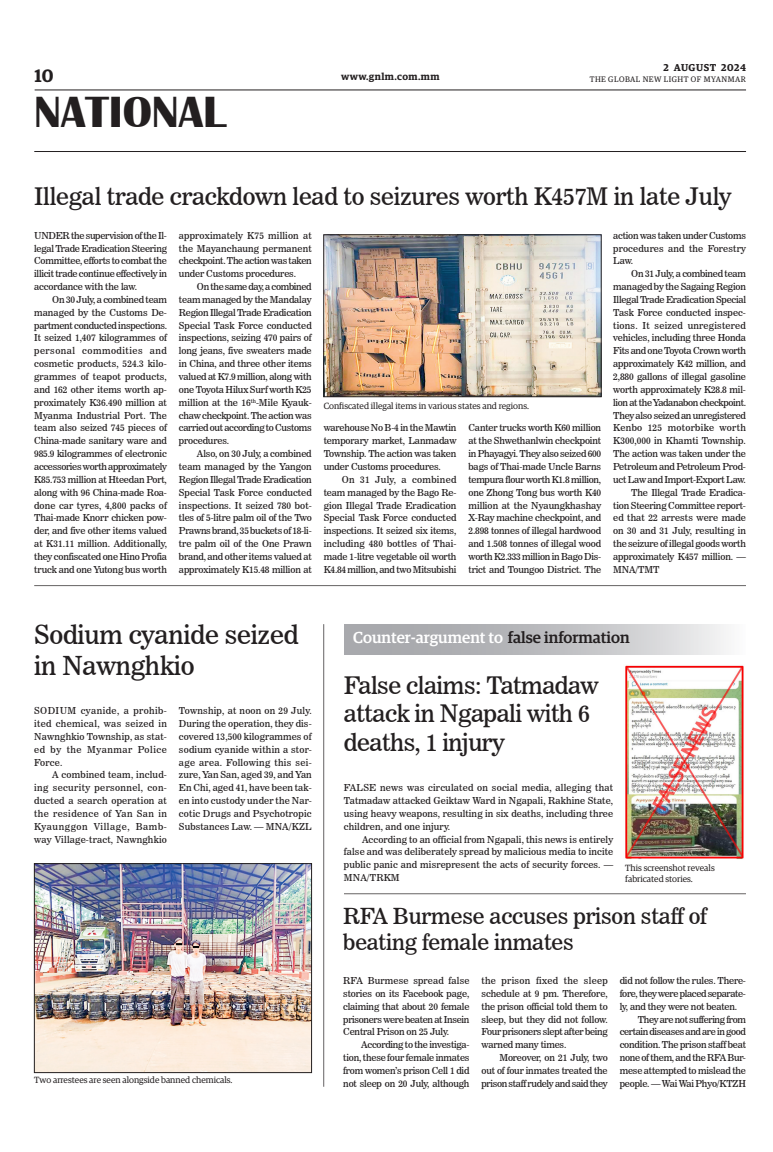
<style>
.page{position:relative;width:773px;height:1152px;background:#fff}
.page>*{position:absolute;margin:0;border:0;box-sizing:border-box;transform-origin:0 0}
.t1{font:700 45px "Britannic";color:#231f20}
._2_Clm_Head{font:26px/31.2px "News 706 BT Roman C";letter-spacing:-.01em;color:#231f20}
._2_Clm_Head-2{font:24px/28.8px "News 706 BT Roman C";letter-spacing:-.01em;color:#231f20}
._2_Clm_Head-3{font:22px/26.4px "News 706 BT Roman C";letter-spacing:-.01em;color:#231f20}
.t2{font:600 18px "Guardian Egyp";color:#231f20}
.t3{font:500 16px "Guardian Egyp";color:#fff}
.t4{font:600 10px "Guardian Egyp";letter-spacing:.05em;color:#231f20}
._2nd_Body{font:9.5px/12.9px "News 706 BT Roman C";letter-spacing:-.02em;color:#231f20;text-align:justify}
.Normal_Para{font:9.5px/12.9px "News 706 BT Roman C";letter-spacing:-.015em;color:#231f20;text-align:justify}
.t5{font:9px/10.8px "Guardian Egyp";color:#231f20}
.t6{font:8px "Guardian Egyp";letter-spacing:.06em;color:#231f20}
.s1{color:#231f20}
</style>
<div class="page">
<hr style="left:35px;top:89px;width:711px;height:1px;background:#231f20">
<hr style="left:34px;top:151px;width:712px;height:1px;background:#231f20">
<img style="left:325px;top:237px;width:274px;height:158px">
<div style="left:323px;top:235px;width:278px;height:162px;border:1px solid #231f20"></div>
<img style="left:36px;top:865px;width:274px;height:206px">
<div style="left:34px;top:863px;width:278px;height:210px;border:1px solid #231f20"></div>
<img style="left:625px;top:665px;width:119px;height:194px">
<svg style="left:344px;top:624px;width:382px;height:31px;background:#bfc0c3"></svg>
<hr style="left:323px;top:624px;width:1px;height:463px;background:#231f20">
<hr style="left:344px;top:894px;width:402px;height:1px;background:#231f20">
<hr style="left:34px;top:585px;width:712px;height:1px;background:#231f20">
<h3 class="t2" style="left:35px;top:63px;width:21px">10</h3>
<h1 class="t1" style="left:34px;top:87px;width:193px">NATIONAL</h1>
<p class="t4" style="left:663px;top:60px;width:84px">2 AUGUST 2024</p>
<p class="t4" style="left:341px;top:69px;width:100px">www.gnlm.com.mm</p>
<p class="t6" style="left:589px;top:74px;width:158px">THE GLOBAL NEW LIGHT OF MYANMAR</p>
<p class="_2_Clm_Head-2" style="left:34px;top:182px;width:698px">Illegal trade crackdown lead to seizures worth K457M in late July</p>
<p class="Normal_Para" style="left:34px;top:229px;width:134px">UNDER the supervision of the Il&shy;legal Trade Eradication Steering Committee, efforts to combat the illicit trade continue effectively in accordance with the law.</p>
<p class="_2nd_Body" style="left:34px;top:293px;width:134px;text-indent:18px">On 30 July, a combined team managed by the Customs De&shy;partment conducted inspections.<br>It seized 1,407 kilogrammes of personal commodities and cosmetic products, 524.3 kilo&shy;grammes of teapot products, and 162 other items worth ap&shy;proximately K36.490 million at Myanma Industrial Port. The team also seized 745 pieces of China-made sanitary ware and 985.9 kilogrammes of electronic accessories worth approximately K85.753 million at Hteedan Port, along with 96 China-made Roa&shy;done car tyres, 4,800 packs of Thai-made Knorr chicken pow&shy;der, and five other items valued at K31.11 million. Additionally, they confiscated one Hino Profia truck and one Yutong bus worth</p>
<p class="_2nd_Body" style="left:179px;top:229px;width:134px">approximately K75 million at the Mayanchaung permanent checkpoint. The action was taken under Customs procedures.</p>
<p class="_2nd_Body" style="left:179px;top:280px;width:134px;text-indent:18px">On the same day, a combined team managed by the Mandalay Region Illegal Trade Eradication Special Task Force conducted inspections, seizing 470 pairs of long jeans, five sweaters made in China, and three other items valued at K7.9 million, along with one Toyota Hilux Surf worth K25 million at the 16<sup>th</sup>-Mile Kyauk&shy;chaw checkpoint. The action was carried out according to Customs procedures.</p>
<p class="_2nd_Body" style="left:179px;top:447px;width:134px;text-indent:18px">Also, on 30 July, a combined team managed by the Yangon Region Illegal Trade Eradication Special Task Force conducted inspections. It seized 780 bot&shy;tles of 5-litre palm oil of the Two Prawns brand, 35 buckets of 18-li&shy;tre palm oil of the One Prawn brand, and other items valued at approximately K15.48 million at</p>
<p class="_2nd_Body" style="left:613px;top:229px;width:134px">action was taken under Customs procedures and the Forestry Law.</p>
<p class="_2nd_Body" style="left:613px;top:267px;width:134px;text-indent:18px">On 31 July, a combined team managed by the Sagaing Region Illegal Trade Eradication Special Task Force conducted inspec&shy;tions. It seized unregistered vehicles, including three Honda Fits and one Toyota Crown worth approximately K42 million, and 2,880 gallons of illegal gasoline worth approximately K28.8 mil&shy;lion at the Yadanabon checkpoint.<br>They also seized an unregistered Kenbo 125 motorbike worth K300,000 in Khamti Township.<br>The action was taken under the Petroleum and Petroleum Prod&shy;uct Law and Import-Export Law.</p>
<p class="_2nd_Body" style="left:613px;top:486px;width:134px;text-indent:18px">The Illegal Trade Eradica&shy;tion Steering Committee report&shy;ed that 22 arrests were made on 30 and 31 July, resulting in the seizure of illegal goods worth approximately K457 million. — MNA/TMT</p>
<p class="t5" style="left:324px;top:400px;width:207px">Confiscated illegal items in various states and regions.</p>
<p class="_2nd_Body" style="left:324px;top:422px;width:134px">warehouse No B-4 in the Mawtin temporary market, Lanmadaw Township. The action was taken under Customs procedures.</p>
<p class="_2nd_Body" style="left:324px;top:473px;width:134px;text-indent:18px">On 31 July, a combined team managed by the Bago Re&shy;gion Illegal Trade Eradication Special Task Force conducted inspections. It seized six items, including 480 bottles of Thai&shy;made 1-litre vegetable oil worth K4.84 million, and two Mitsubishi</p>
<p class="_2nd_Body" style="left:468px;top:422px;width:134px">Canter trucks worth K60 million at the Shwethanlwin checkpoint in Phayagyi. They also seized 600 bags of Thai-made Uncle Barns tempura flour worth K1.8 million, one Zhong Tong bus worth K40 million at the Nyaungkhashay X-Ray machine checkpoint, and 2.898 tonnes of illegal hardwood and 1.508 tonnes of illegal wood worth K2.333 million in Bago Dis&shy;trict and Toungoo District. The</p>
<p class="_2_Clm_Head" style="left:34px;top:619px;width:266px">Sodium cyanide seized in Nawnghkio</p>
<p class="Normal_Para" style="left:34px;top:704px;width:134px">SODIUM cyanide, a prohib&shy;ited chemical, was seized in Nawnghkio Township, as stat&shy;ed by the Myanmar Police Force.</p>
<p class="_2nd_Body" style="left:34px;top:769px;width:134px;text-indent:18px">A combined team, includ&shy;ing security personnel, con&shy;ducted a search operation at the residence of Yan San in Kyaunggon Village, Bamb&shy;way Village-tract, Nawnghkio</p>
<p class="_2nd_Body" style="left:179px;top:704px;width:134px">Township, at noon on 29 July.<br>During the operation, they dis&shy;covered 13,500 kilogrammes of sodium cyanide within a stor&shy;age area. Following this sei&shy;zure, Yan San, aged 39, and Yan En Chi, aged 41, have been tak&shy;en into custody under the Nar&shy;cotic Drugs and Psychotropic Substances Law. — MNA/KZL</p>
<p class="t5" style="left:34px;top:1074px;width:200px">Two arrestees are seen alongside banned chemicals.</p>
<p class="t3" style="left:353px;top:626px;width:278px">Counter-argument to <span class="s1">false information</span></p>
<p class="_2_Clm_Head-2" style="left:344px;top:670px;width:256px">False claims: Tatmadaw attack in Ngapali with 6 deaths, 1 injury</p>
<p class="Normal_Para" style="left:344px;top:781px;width:271px">FALSE news was circulated on social media, alleging that Tatmadaw attacked Geiktaw Ward in Ngapali, Rakhine State, using heavy weapons, resulting in six deaths, including three children, and one injury.</p>
<p class="_2nd_Body" style="left:344px;top:833px;width:271px;text-indent:18px">According to an official from Ngapali, this news is entirely false and was deliberately spread by malicious media to incite public panic and misrepresent the acts of security forces. — MNA/TRKM</p>
<p class="t5" style="left:625px;top:862px;width:91px">This screenshot reveals fabricated stories.</p>
<p class="_2_Clm_Head-3" style="left:343px;top:903px;width:365px">RFA Burmese accuses prison staff of beating female inmates</p>
<p class="Normal_Para" style="left:343px;top:974px;width:128px">RFA Burmese spread false stories on its Facebook page, claiming that about 20 female prisoners were beaten at Insein Central Prison on 25 July.</p>
<p class="_2nd_Body" style="left:343px;top:1038px;width:128px;text-indent:18px">According to the investiga&shy;tion, these four female inmates from women’s prison Cell 1 did not sleep on 20 July, although</p>
<p class="_2nd_Body" style="left:481px;top:974px;width:128px">the prison fixed the sleep schedule at 9 pm. Therefore, the prison official told them to sleep, but they did not follow.<br>Four prisoners slept after being warned many times.</p>
<p class="_2nd_Body" style="left:481px;top:1051px;width:128px;text-indent:18px">Moreover, on 21 July, two out of four inmates treated the prison staff rudely and said they</p>
<p class="_2nd_Body" style="left:619px;top:974px;width:128px">did not follow the rules. There&shy;fore, they were placed separate&shy;ly, and they were not beaten.</p>
<p class="_2nd_Body" style="left:619px;top:1013px;width:128px;text-indent:18px">They are not suffering from certain diseases and are in good condition. The prison staff beat none of them, and the RFA Bur&shy;mese attempted to mislead the people. — Wai Wai Phyo/KTZH</p>
</div>
